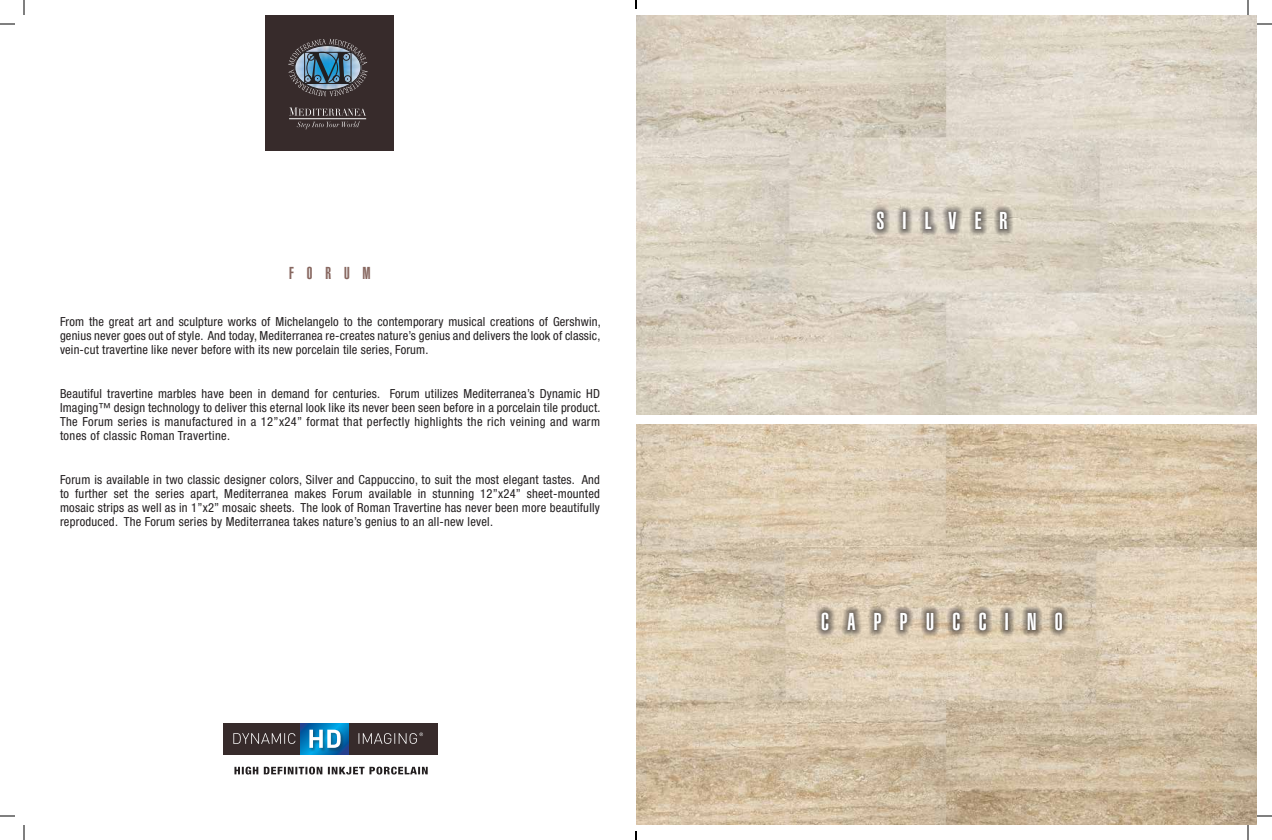
<style>
.page{position:relative;width:1272px;height:840px;background:#fff}
.page>*{position:absolute;margin:0;border:0;box-sizing:border-box;transform-origin:0 0}
.t1{font:900 extra-condensed 24px "Helvetica";letter-spacing:.76em;color:#fff}
.t2{font:900 extra-condensed 17px "Helvetica";letter-spacing:.76em;color:#876760}
.t3{font:condensed 12.5px/14px "Helvetica Neue";letter-spacing:.02em;color:#231f20;text-align:justify}
</style>
<div class="page">
<img style="left:636px;top:16px;width:620px;height:399px">
<div style="left:348px;top:723px;width:90px;height:32px;background:#372b2b"></div>
<div style="left:224px;top:723px;width:77px;height:32px;background:#372b2b"></div>
<svg style="left:301px;top:723px;width:47px;height:32px"></svg>
<div style="left:309px;top:729px;width:36px;height:23px;background:#231f20;opacity:.39"></div>
<svg style="left:233px;top:730px;width:190px;height:18px"></svg>
<svg style="left:234px;top:767px;width:194px;height:8px"></svg>
<div style="left:871px;top:205px;width:143px;height:31px;background:#231f20;opacity:.75"></div>
<img style="left:636px;top:424px;width:621px;height:401px">
<div style="left:816px;top:606px;width:252px;height:31px;background:#231f20;opacity:.75"></div>
<div style="left:266px;top:15px;width:128px;height:135px;background:#372b2b"></div>
<svg style="left:289px;top:107px;width:77px;height:22px"></svg>
<svg style="left:288px;top:39px;width:80px;height:57px"></svg>
<svg style="left:0;top:23px;width:15px;height:2px"></svg>
<svg style="left:1257px;top:23px;width:15px;height:2px"></svg>
<svg style="left:0;top:815px;width:15px;height:2px"></svg>
<svg style="left:1257px;top:815px;width:15px;height:2px"></svg>
<svg style="left:23px;top:0;width:2px;height:15px"></svg>
<svg style="left:23px;top:825px;width:2px;height:15px"></svg>
<svg style="left:1247px;top:0;width:2px;height:15px"></svg>
<svg style="left:1247px;top:825px;width:2px;height:15px"></svg>
<svg style="left:635px;top:0;width:2px;height:9px"></svg>
<svg style="left:635px;top:831px;width:2px;height:9px"></svg>
<h2 class="t2" style="left:289px;top:263px;width:83px">FORUM</h2>
<p class="t3" style="left:60px;top:314px;width:542px">From the great art and sculpture works of Michelangelo to the contemporary musical creations of Gershwin, genius never goes out of style. And today, Mediterranea re-creates nature’s genius and delivers the look of classic, vein-cut travertine like never before with its new porcelain tile series, Forum.</p>
<p class="t3" style="left:60px;top:386px;width:542px">Beautiful travertine marbles have been in demand for centuries. Forum utilizes Mediterranea’s Dynamic HD Imaging™ design technology to deliver this eternal look like its never been seen before in a porcelain tile product.<br>The Forum series is manufactured in a 12”x24” format that perfectly highlights the rich veining and warm tones of classic Roman Travertine.</p>
<p class="t3" style="left:60px;top:472px;width:542px">Forum is available in two classic designer colors, Silver and Cappuccino, to suit the most elegant tastes. And to further set the series apart, Mediterranea makes Forum available in stunning 12”x24” sheet-mounted mosaic strips as well as in 1”x2” mosaic sheets. The look of Roman Travertine has never been more beautifully reproduced. The Forum series by Mediterranea takes nature’s genius to an all-new level.</p>
<h1 class="t1" style="left:876px;top:207px;width:133px">SILVER</h1>
<h1 class="t1" style="left:821px;top:608px;width:243px">CAPPUCCINO</h1>
</div>
